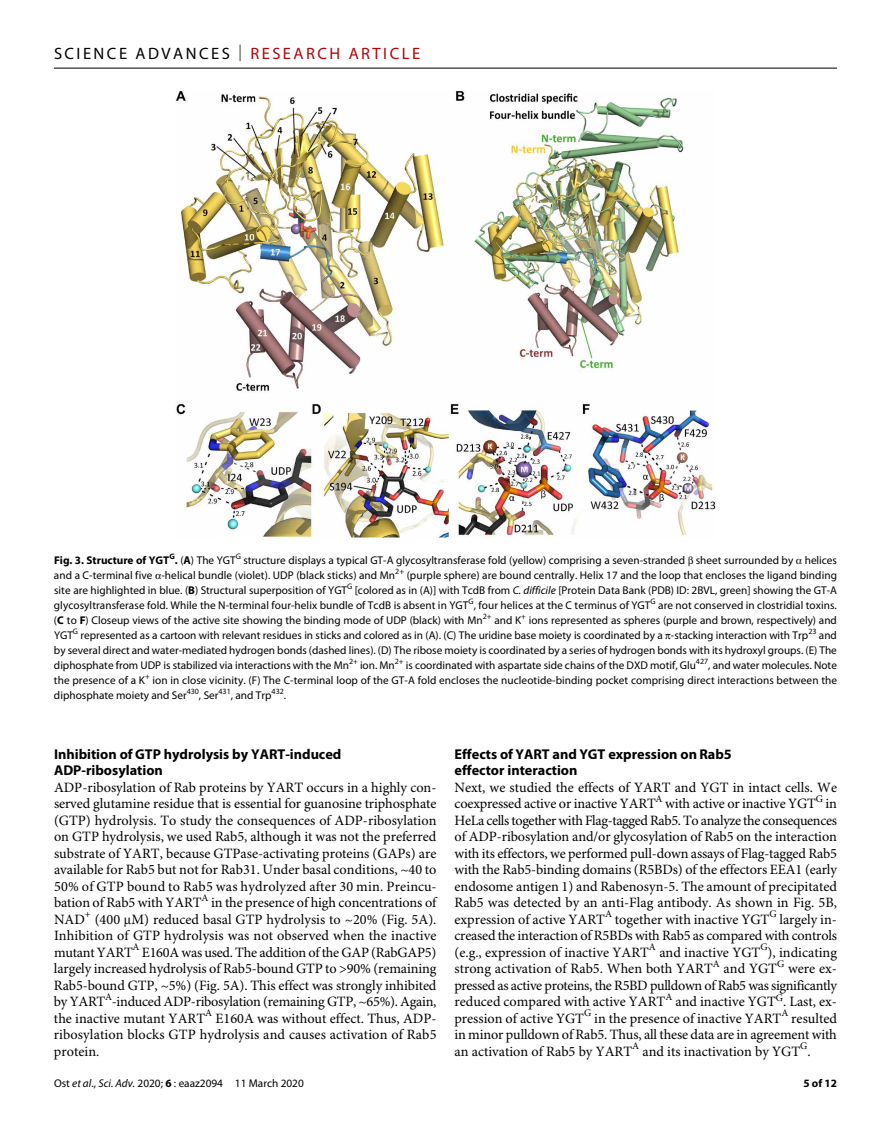
<style>
.page{position:relative;width:891px;height:1134px;background:#fff}
.page>*{position:absolute;margin:0;border:0;box-sizing:border-box;transform-origin:0 0}
.t1{font:16.5px "Myriad Pro";letter-spacing:.15em;color:#000}
.t2{font:14.25px/16.5px "Minion Pro";color:#000;text-align:justify}
.t3{font:700 14.25px/16.5px "Myriad Pro";color:#000}
.t4{font:11.25px/15px "Myriad Pro";color:#000;text-align:justify}
.t5{font:700 11.25px "Myriad Pro";color:#000}
.s1{font-weight:300}
.s2{color:#b10508}
.s3{font-weight:700}
.s4{font-style:italic}
</style>
<div class="page">
<hr style="left:54px;top:68px;width:783px;height:1px;background:#000">
<img style="left:176px;top:90px;width:540px;height:447px">
<p class="t1" style="left:54px;top:40px;width:368px">SCIENCE ADVANCES <span class="s1">|</span> <span class="s2">RESEARCH ARTICLE</span></p>
<p class="t4" style="left:54px;top:553px;width:785px"><span class="s3">Fig. 3. Structure of YGT</span><sup>G</sup><span class="s3">.</span> (<span class="s3">A</span>) The YGT<sup>G</sup> structure displays a typical GT-A glycosyltransferase fold (yellow) comprising a seven-stranded sheet surrounded by helices and a C-terminal five -helical bundle (violet). UDP (black sticks) and Mn<sup>2+</sup> (purple sphere) are bound centrally. Helix 17 and the loop that encloses the ligand binding site are highlighted in blue. (<span class="s3">B</span>) Structural superposition of YGT<sup>G</sup> [colored as in (A)] with TcdB from <span class="s4">C. difficile</span> [Protein Data Bank (PDB) ID: 2BVL, green] showing the GT-A glycosyltransferase fold. While the N-terminal four-helix bundle of TcdB is absent in YGT<sup>G</sup>, four helices at the C terminus of YGT<sup>G</sup> are not conserved in clostridial toxins. (<span class="s3">C</span> to <span class="s3">F</span>) Closeup views of the active site showing the binding mode of UDP (black) with Mn<sup>2+</sup> and K<sup>+</sup> ions represented as spheres (purple and brown, respectively) and YGT<sup>G</sup> represented as a cartoon with relevant residues in sticks and colored as in (A). (C) The uridine base moiety is coordinated by a -stacking interaction with Trp<sup>23</sup> and by several direct and water-mediated hydrogen bonds (dashed lines). (D) The ribose moiety is coordinated by a series of hydrogen bonds with its hydroxyl groups. (E) The diphosphate from UDP is stabilized via interactions with the Mn<sup>2+</sup> ion. Mn<sup>2+</sup> is coordinated with aspartate side chains of the DXD motif, Glu<sup>427</sup>, and water molecules. Note the presence of a K<sup>+</sup> ion in close vicinity. (F) The C-terminal loop of the GT-A fold encloses the nucleotide-binding pocket comprising direct interactions between the diphosphate moiety and Ser<sup>430</sup>, Ser<sup>431</sup>, and Trp<sup>432</sup>.</p>
<p class="t3" style="left:54px;top:745px;width:289px">Inhibition of GTP hydrolysis by YART-induced<br>ADP-ribosylation</p>
<p class="t2" style="left:54px;top:780px;width:384px">ADP-ribosylation of Rab proteins by YART occurs in a highly con&shy;served glutamine residue that is essential for guanosine triphosphate (GTP) hydrolysis. To study the consequences of ADP-ribosylation on GTP hydrolysis, we used Rab5, although it was not the preferred substrate of YART, because GTPase-activating proteins (GAPs) are available for Rab5 but not for Rab31. Under basal conditions, ~40 to 50% of GTP bound to Rab5 was hydrolyzed after 30 min. Preincu&shy;bation of Rab5 with YART<sup>A</sup> in the presence of high concentrations of NAD<sup>+</sup> (400 M) reduced basal GTP hydrolysis to ~20% (Fig. 5A).<br>Inhibition of GTP hydrolysis was not observed when the inactive mutant YART<sup>A</sup> E160A was used. The addition of the GAP (RabGAP5) largely increased hydrolysis of Rab5-bound GTP to &gt;90% (remaining Rab5-bound GTP, ~5%) (Fig. 5A). This effect was strongly inhibited by YART<sup>A</sup>-induced ADP-ribosylation (remaining GTP, ~65%). Again, the inactive mutant YART<sup>A</sup> E160A was without effect. Thus, ADP&shy;ribosylation blocks GTP hydrolysis and causes activation of Rab5 protein.</p>
<p class="t4" style="left:54px;top:1076px;width:251px">Ost <span class="s4">et al</span>., <span class="s4">Sci. Adv.</span> 2020; <span class="s3">6</span> : eaaz2094 11 March 2020</p>
<p class="t3" style="left:454px;top:745px;width:279px">Effects of YART and YGT expression on Rab5 effector interaction</p>
<p class="t2" style="left:454px;top:780px;width:384px">Next, we studied the effects of YART and YGT in intact cells. We coexpressed active or inactive YART<sup>A</sup> with active or inactive YGT<sup>G</sup> in HeLa cells together with Flag-tagged Rab5. To analyze the consequences of ADP-ribosylation and/or glycosylation of Rab5 on the interaction with its effectors, we performed pull-down assays of Flag-tagged Rab5 with the Rab5-binding domains (R5BDs) of the effectors EEA1 (early endosome antigen 1) and Rabenosyn-5. The amount of precipitated Rab5 was detected by an anti-Flag antibody. As shown in Fig. 5B, expression of active YART<sup>A</sup> together with inactive YGT<sup>G</sup> largely in&shy;creased the interaction of R5BDs with Rab5 as compared with controls (e.g., expression of inactive YART<sup>A</sup> and inactive YGT<sup>G</sup>), indicating strong activation of Rab5. When both YART<sup>A</sup> and YGT<sup>G</sup> were ex&shy;pressed as active proteins, the R5BD pulldown of Rab5 was significantly reduced compared with active YART<sup>A</sup> and inactive YGT<sup>G</sup>. Last, ex&shy;pression of active YGT<sup>G</sup> in the presence of inactive YART<sup>A</sup> resulted in minor pulldown of Rab5. Thus, all these data are in agreement with an activation of Rab5 by YART<sup>A</sup> and its inactivation by YGT<sup>G</sup>.</p>
<p class="t5" style="left:803px;top:1074px;width:35px">5 of 12</p>
</div>
